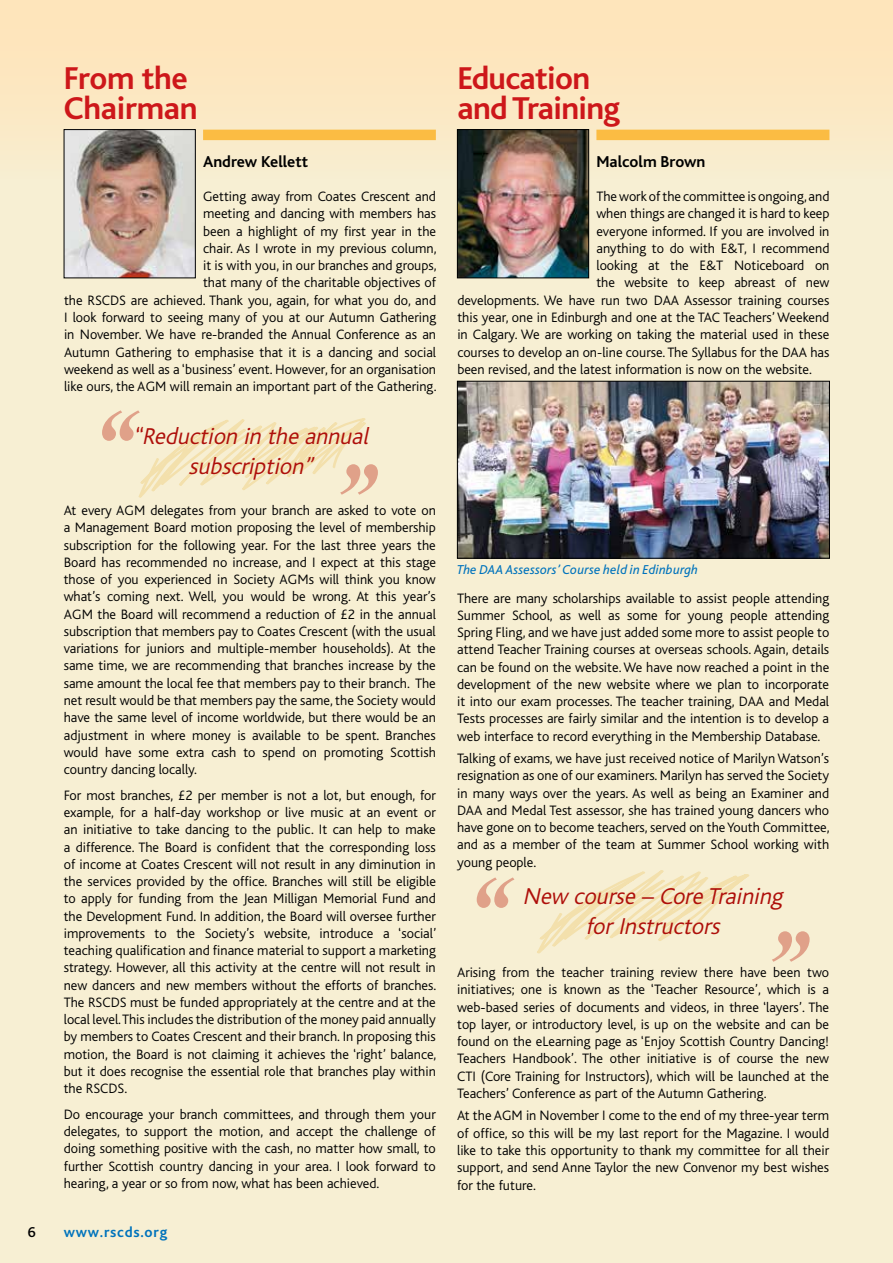
<style>
.page{position:relative;width:893px;height:1263px;background:#f7efd3}
.page>*{position:absolute;margin:0;border:0;box-sizing:border-box;transform-origin:0 0}
.t1{font:700 33px/30px "Bliss";letter-spacing:-.02em;color:#cd171a}
.t2{font:italic 300 24px/30px "Bliss";color:#ae0f0a;text-align:center}
.t3{font:700 16.5px "Bliss";color:#000}
.t4{font:700 15px "Bliss";letter-spacing:.05em;color:#0073bc}
.t5{font:500 15px "Bliss";color:#000}
.t6{font:300 14.25px/17.2px "Bliss";color:#000;text-align:justify}
.t7{font:italic 13.5px "Bliss";letter-spacing:.01em;color:#0073bc}
</style>
<div class="page">
<div style="left:0;top:0;width:893px;height:179px;background:#ffe5bb"></div>
<div style="left:203px;top:130px;width:233px;height:10px;background:#fbbc43"></div>
<img style="left:66px;top:131px;width:128px;height:145px">
<div style="left:64px;top:129px;width:132px;height:149px;border:1px solid #000"></div>
<div style="left:596px;top:130px;width:233px;height:10px;background:#fbbc43"></div>
<img style="left:459px;top:131px;width:128px;height:145px">
<div style="left:457px;top:129px;width:132px;height:149px;border:1px solid #000"></div>
<svg style="left:102px;top:410px;width:276px;height:88px"></svg>
<img style="left:459px;top:383px;width:369px;height:173px">
<div style="left:457px;top:381px;width:373px;height:177px;border:1px solid #000"></div>
<svg style="left:477px;top:870px;width:333px;height:92px"></svg>
<h1 class="t1" style="left:64px;top:64px;width:135px">From the<br>Chairman</h1>
<h1 class="t1" style="left:457px;top:64px;width:164px">Education and Training</h1>
<p class="t3" style="left:596px;top:153px;width:110px">Malcolm Brown</p>
<p class="t3" style="left:203px;top:153px;width:107px">Andrew Kellett</p>
<p class="t6" style="left:64px;top:188px;width:374px;text-align:right">Getting away from Coates Crescent and<br>meeting and dancing with members has<br>been a highlight of my first year in the<br>chair. As I wrote in my previous column,<br>it is with you, in our branches and groups,<br>that many of the charitable objectives of<br>the RSCDS are achieved. Thank you, again, for what you do, and I look forward to seeing many of you at our Autumn Gathering in November. We have re-branded the Annual Conference as an Autumn Gathering to emphasise that it is a dancing and social weekend as well as a ‘business’ event. However, for an organisation like ours, the AGM will remain an important part of the Gathering.</p>
<p class="t6" style="left:596px;top:188px;width:235px">The work of the committee is ongoing, and</p>
<p class="t6" style="left:596px;top:205px;width:235px">when things are changed it is hard to keep</p>
<p class="t6" style="left:596px;top:223px;width:235px">everyone informed. If you are involved in</p>
<p class="t6" style="left:596px;top:240px;width:234px">anything to do with E&amp;T, I recommend</p>
<p class="t6" style="left:596px;top:257px;width:235px">looking at the E&amp;T Noticeboard on</p>
<p class="t6" style="left:596px;top:274px;width:235px">the website to keep abreast of new</p>
<p class="t6" style="left:457px;top:292px;width:374px">developments. We have run two DAA Assessor training courses</p>
<p class="t6" style="left:457px;top:309px;width:374px">this year, one in Edinburgh and one at the TAC Teachers’ Weekend</p>
<p class="t6" style="left:457px;top:326px;width:374px">in Calgary. We are working on taking the material used in these</p>
<p class="t6" style="left:457px;top:343px;width:374px">courses to develop an on-line course. The Syllabus for the DAA has</p>
<p class="t6" style="left:457px;top:361px;width:356px">been revised, and the latest information is now on the website.</p>
<h2 class="t2" style="left:132px;top:421px;width:242px">“Reduction in the annual subscription”</h2>
<p class="t6" style="left:64px;top:502px;width:374px">At every AGM delegates from your branch are asked to vote on a Management Board motion proposing the level of membership subscription for the following year. For the last three years the Board has recommended no increase, and I expect at this stage those of you experienced in Society AGMs will think you know what’s coming next. Well, you would be wrong. At this year’s AGM the Board will recommend a reduction of £2 in the annual subscription that members pay to Coates Crescent (with the usual variations for juniors and multiple-member households). At the same time, we are recommending that branches increase by the same amount the local fee that members pay to their branch. The net result would be that members pay the same, the Society would have the same level of income worldwide, but there would be an adjustment in where money is available to be spent. Branches would have some extra cash to spend on promoting Scottish country dancing locally.</p>
<p class="t6" style="left:64px;top:787px;width:374px">For most branches, £2 per member is not a lot, but enough, for example, for a half-day workshop or live music at an event or an initiative to take dancing to the public. It can help to make a difference. The Board is confident that the corresponding loss of income at Coates Crescent will not result in any diminution in the services provided by the office. Branches will still be eligible to apply for funding from the Jean Milligan Memorial Fund and the Development Fund. In addition, the Board will oversee further improvements to the Society’s website, introduce a ‘social’ teaching qualification and finance material to support a marketing strategy. However, all this activity at the centre will not result in new dancers and new members without the efforts of branches.<br>The RSCDS must be funded appropriately at the centre and at the local level. This includes the distribution of the money paid annually by members to Coates Crescent and their branch. In proposing this motion, the Board is not claiming it achieves the ‘right’ balance, but it does recognise the essential role that branches play within the RSCDS.</p>
<p class="t6" style="left:64px;top:1106px;width:374px">Do encourage your branch committees, and through them your delegates, to support the motion, and accept the challenge of doing something positive with the cash, no matter how small, to further Scottish country dancing in your area. I look forward to hearing, a year or so from now, what has been achieved.</p>
<p class="t5" style="left:28px;top:1224px;width:9px">6</p>
<p class="t4" style="left:64px;top:1224px;width:105px">www.rscds.org</p>
<p class="t7" style="left:457px;top:563px;width:242px">The DAA Assessors’ Course held in Edinburgh</p>
<p class="t6" style="left:457px;top:589px;width:374px">There are many scholarships available to assist people attending Summer School, as well as some for young people attending Spring Fling, and we have just added some more to assist people to attend Teacher Training courses at overseas schools. Again, details can be found on the website. We have now reached a point in the development of the new website where we plan to incorporate it into our exam processes. The teacher training, DAA and Medal Tests processes are fairly similar and the intention is to develop a web interface to record everything in the Membership Database.</p>
<p class="t6" style="left:457px;top:750px;width:374px">Talking of exams, we have just received notice of Marilyn Watson’s resignation as one of our examiners. Marilyn has served the Society in many ways over the years. As well as being an Examiner and DAA and Medal Test assessor, she has trained young dancers who have gone on to become teachers, served on the Youth Committee, and as a member of the team at Summer School working with young people.</p>
<h2 class="t2" style="left:523px;top:881px;width:267px">New course – Core Training forInstructors</h2>
<p class="t6" style="left:457px;top:964px;width:374px">Arising from the teacher training review there have been two initiatives; one is known as the ‘Teacher Resource’, which is a web-based series of documents and videos, in three ‘layers’. The top layer, or introductory level, is up on the website and can be found on the eLearning page as ‘Enjoy Scottish Country Dancing!<br>Teachers Handbook’. The other initiative is of course the new CTI (Core Training for Instructors), which will be launched at the Teachers’ Conference as part of the Autumn Gathering.</p>
<p class="t6" style="left:457px;top:1107px;width:374px">At the AGM in November I come to the end of my three-year term of office, so this will be my last report for the Magazine. I would like to take this opportunity to thank my committee for all their support, and send Anne Taylor the new Convenor my best wishes for the future.</p>
</div>
